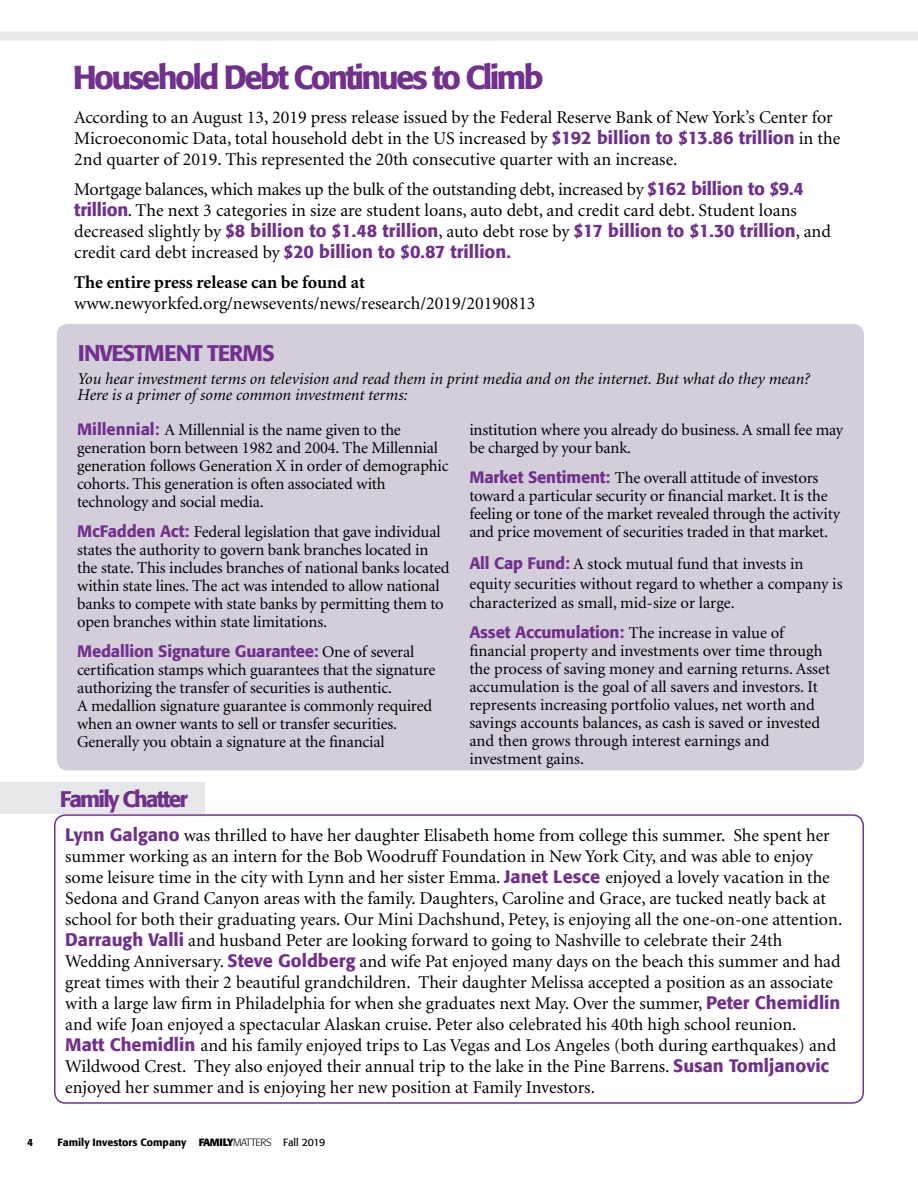
<style>
.page{position:relative;width:918px;height:1188px;background:#fff}
.page>*{position:absolute;margin:0;border:0;box-sizing:border-box;transform-origin:0 0}
.t1{font:500 33px "Formata";letter-spacing:-.08em;color:#71308b}
.t2{font:500 22.5px "Formata";letter-spacing:-.05em;color:#71308b}
.t3{font:500 22.5px "Formata";letter-spacing:-.07em;color:#71308b}
.t4{font:18px/21px "Minion";color:#000}
.t5{font:500 18px/21px "Formata";color:#71308b}
.t6{font:700 18px "Minion";color:#000}
.t7{font:16.5px/18px "Minion";letter-spacing:-.01em;color:#000}
.t8{font:italic 16.5px/16.5px "Minion";color:#000}
.t9{font:500 16.5px "Formata";letter-spacing:-.01em;color:#71308b}
.t10{font:500 10.5px "Formata";color:#000}
.s1{font-family:"Formata";font-weight:500;color:#71308b}
.s2{font-family:"Minion";font-weight:400;color:#000}
.s3{font-weight:700}
.s4{font-weight:300}
.s5{font-weight:400}
</style>
<div class="page">
<div style="left:54px;top:814px;width:810px;height:290px;border:2px solid #71308b;border-radius:11px"></div>
<div style="left:57px;top:324px;width:807px;height:446px;background:#d4cedb;border-radius:11px"></div>
<div style="left:0;top:782px;width:204px;height:32px;background:#e6e7e8"></div>
<svg style="left:0;top:32px;width:918px;height:9px;background:#e7e8e9"></svg>
<h1 class="t1" style="left:73px;top:57px;width:472px">Household Debt Continues to Climb</h1>
<p class="t4" style="left:74px;top:108px;width:768px">According to an August 13, 2019 press release issued by the Federal Reserve Bank of New York’s Center for<br>Microeconomic Data, total household debt in the US increased by <span class="s1">$192 billion to $13.86 trillion</span> in the<br>2nd quarter of 2019. This represented the 20th consecutive quarter with an increase.</p>
<p class="t4" style="left:74px;top:180px;width:731px">Mortgage balances, which makes up the bulk of the outstanding debt, increased by <span class="s1">$162 billion to $9.4 trillion</span>. The next 3 categories in size are student loans, auto debt, and credit card debt. Student loans</p>
<p class="t5" style="left:74px;top:220px;width:758px"><span class="s2">decreased slightly by</span> $8 billion to $1.48 trillion<span class="s2">, auto debt rose by</span> $17 billion to $1.30 trillion<span class="s2">, and credit card debt increased by</span> $20 billion to $0.87 trillion.</p>
<p class="t6" style="left:74px;top:273px;width:292px">The entire press release can be found at</p>
<p class="t4" style="left:74px;top:294px;width:463px">www.newyorkfed.org/newsevents/news/research/2019/20190813</p>
<p class="t2" style="left:78px;top:339px;width:198px">INVESTMENT TERMS</p>
<p class="t8" style="left:78px;top:371px;width:734px">You hear investment terms on television and read them in print media and on the internet. But what do they mean?<br>Here is a primer of some common investment terms:</p>
<p class="t7" style="left:77px;top:421px;width:373px"><span class="s1">Millennial:</span> A Millennial is the name given to the generation born between 1982 and 2004. The Millennial generation follows Generation X in order of demographic cohorts. This generation is often associated with technology and social media.</p>
<p class="t7" style="left:77px;top:523px;width:374px"><span class="s1">McFadden Act:</span> Federal legislation that gave individual states the authority to govern bank branches located in the state. This includes branches of national banks located within state lines. The act was intended to allow national banks to compete with state banks by permitting them to open branches within state limitations.</p>
<p class="t9" style="left:77px;top:641px;width:339px">Medallion Signature Guarantee: <span class="s2">One of several</span></p>
<p class="t7" style="left:77px;top:661px;width:360px">certification stamps which guarantees that the signature authorizing the transfer of securities is authentic.<br>A medallion signature guarantee is commonly required when an owner wants to sell or transfer securities.<br>Generally you obtain a signature at the financial</p>
<p class="t3" style="left:60px;top:785px;width:130px">Family Chatter</p>
<p class="t7" style="left:469px;top:421px;width:375px">institution where you already do business. A small fee may be charged by your bank.</p>
<p class="t7" style="left:469px;top:469px;width:372px"><span class="s1">Market Sentiment:</span> The overall attitude of investors toward a particular security or financial market. It is the feeling or tone of the market revealed through the activity and price movement of securities traded in that market.</p>
<p class="t7" style="left:469px;top:554px;width:375px;line-height:19.8px"><span class="s1">All Cap Fund:</span> A stock mutual fund that invests in equity securities without regard to whether a company is characterized as small, mid-size or large.</p>
<p class="t7" style="left:469px;top:625px;width:362px"><span class="s1">Asset Accumulation:</span> The increase in value of financial property and investments over time through the process of saving money and earning returns. Asset accumulation is the goal of all savers and investors. It represents increasing portfolio values, net worth and savings accounts balances, as cash is saved or invested and then grows through interest earnings and investment gains.</p>
<p class="t4" style="left:65px;top:825px;width:779px"><span class="s1">Lynn Galgano</span> was thrilled to have her daughter Elisabeth home from college this summer. She spent her summer working as an intern for the Bob Woodruff Foundation in New York City, and was able to enjoy some leisure time in the city with Lynn and her sister Emma. <span class="s1">Janet Lesce</span> enjoyed a lovely vacation in the Sedona and Grand Canyon areas with the family. Daughters, Caroline and Grace, are tucked neatly back at school for both their graduating years. Our Mini Dachshund, Petey, is enjoying all the one-on-one attention.<br><span class="s1">Darraugh Valli</span> and husband Peter are looking forward to going to Nashville to celebrate their 24th Wedding Anniversary. <span class="s1">Steve Goldberg</span> and wife Pat enjoyed many days on the beach this summer and had great times with their 2 beautiful grandchildren. Their daughter Melissa accepted a position as an associate with a large law firm in Philadelphia for when she graduates next May. Over the summer, <span class="s1">Peter Chemidlin </span>and wife Joan enjoyed a spectacular Alaskan cruise. Peter also celebrated his 40th high school reunion.<br><span class="s1">Matt Chemidlin</span> and his family enjoyed trips to Las Vegas and Los Angeles (both during earthquakes) and Wildwood Crest. They also enjoyed their annual trip to the lake in the Pine Barrens. <span class="s1">Susan Tomljanovic </span>enjoyed her summer and is enjoying her new position at Family Investors.</p>
<p class="t10" style="left:27px;top:1136px;width:8px">4</p>
<p class="t10" style="left:58px;top:1136px;width:269px">Family Investors Company <span class="s3">FAMILY</span><span class="s4">MATTERS</span> <span class="s5">Fall 2019</span></p>
</div>
